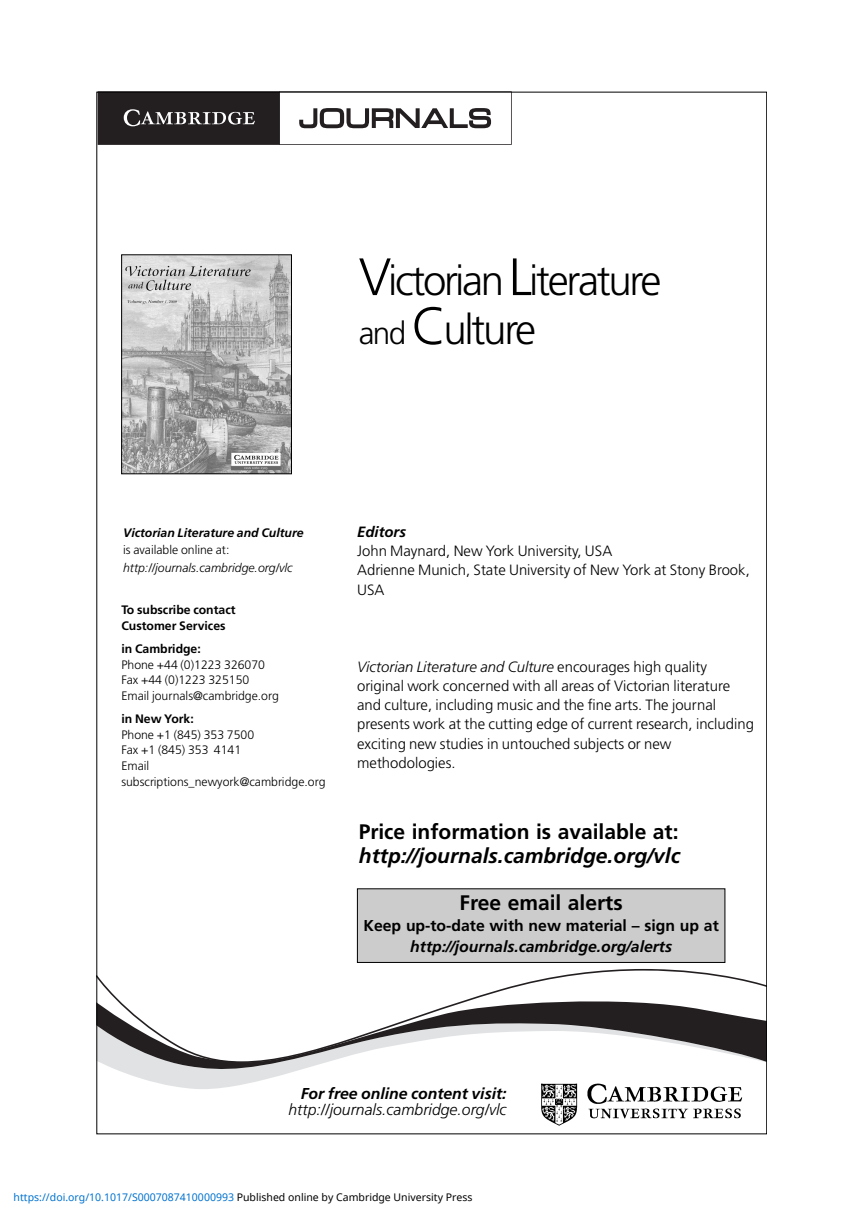
<style>
.page{position:relative;width:864px;height:1226px;background:#fff}
.page>*{position:absolute;margin:0;border:0;box-sizing:border-box;transform-origin:0 0}
.t1{font:300 42px/49px "Frutiger LT Std";letter-spacing:-.055em;color:#000}
.t2{font:700 21px "Frutiger LT Std";color:#000}
.t3{font:italic 700 21px "Frutiger LT Std";color:#000}
.t4{font:italic 700 15.75px "Frutiger LT Std";color:#000}
.t5{font:700 15.75px "Frutiger LT Std";color:#000}
.t6{font:italic 300 15.75px "Frutiger LT Std";color:#000}
.t7{font:300 14.88px/19.2px "Frutiger LT Std";color:#000}
.t8{font:italic 700 14.88px "Frutiger LT Std";color:#000}
.t9{font:300 12.25px/15.8px "Frutiger LT Std";color:#000}
.t10{font:700 12.25px/15.8px "Frutiger LT Std";color:#000}
.t11{font:italic 300 12.25px "Frutiger LT Std";color:#000}
.t12{font:italic 700 12.25px "Frutiger LT Std";color:#000}
.t13{font:10.5px "Noto Sans";color:#0172cf}
.s1{font-size:52.5px}
.s2{font-size:31.5px}
.s3{font-style:italic}
.s4{color:#000}
</style>
<div class="page">
<svg style="left:98px;top:94px;width:413px;height:51px"></svg>
<svg style="left:98px;top:969px;width:666px;height:25px"></svg>
<svg style="left:120px;top:1071px;width:175px;height:18px;fill:#e1e2e4"></svg>
<svg style="left:98px;top:994px;width:666px;height:77px"></svg>
<img style="left:541px;top:1083px;width:202px;height:43px">
<img style="left:123px;top:256px;width:166px;height:216px">
<div style="left:121px;top:254px;width:170px;height:220px;border:1px solid #000"></div>
<div style="left:357px;top:889px;width:367px;height:73px;background:#ccc"></div>
<h1 class="t1" style="left:359px;top:258px;width:304px"><span class="s1">V</span>ictorian <span class="s1">L</span>iterature <span class="s2">and</span> <span class="s1">C</span>ulture</h1>
<p class="t12" style="left:123px;top:527px;width:182px">Victorian Literature and Culture</p>
<p class="t9" style="left:123px;top:542px;width:108px">is available online at:</p>
<p class="t11" style="left:123px;top:562px;width:171px">http://journals.cambridge.org/vlc</p>
<p class="t10" style="left:121px;top:602px;width:116px">To subscribe contact<br>Customer Services</p>
<p class="t10" style="left:121px;top:641px;width:81px">in Cambridge:</p>
<p class="t9" style="left:121px;top:657px;width:159px">Phone +44 (0)1223 326070<br>Fax +44 (0)1223 325150<br>Email journals@cambridge.org</p>
<p class="t10" style="left:121px;top:711px;width:74px">in New York:</p>
<p class="t9" style="left:121px;top:727px;width:205px">Phone +1 (845) 353 7500<br>Fax +1 (845) 353 4141<br>Email subscriptions_newyork@cambridge.org</p>
<p class="t8" style="left:357px;top:525px;width:50px">Editors</p>
<p class="t7" style="left:357px;top:542px;width:394px">John Maynard, New York University, USA<br>Adrienne Munich, State University of New York at Stony Brook,<br>USA</p>
<p class="t7" style="left:357px;top:657px;width:398px"><span class="s3">Victorian Literature and Culture</span> encourages high quality original work concerned with all areas of Victorian literature and culture, including music and the fine arts. The journal presents work at the cutting edge of current research, including exciting new studies in untouched subjects or new methodologies.</p>
<h2 class="t2" style="left:359px;top:822px;width:321px">Price information is available at:</h2>
<h2 class="t3" style="left:359px;top:847px;width:322px">http://journals.cambridge.org/vlc</h2>
<h2 class="t2" style="left:459px;top:893px;width:165px">Free email alerts</h2>
<p class="t5" style="left:363px;top:918px;width:356px">Keep up-to-date with new material – sign up at</p>
<p class="t4" style="left:410px;top:939px;width:263px">http://journals.cambridge.org/alerts</p>
<p class="t4" style="left:300px;top:1086px;width:207px">For free online content visit:</p>
<p class="t6" style="left:288px;top:1102px;width:219px">http://journals.cambridge.org/vlc</p>
<p class="t13" style="left:14px;top:1189px;width:460px">https://doi.org/10.1017/S0007087410000993 <span class="s4">Published online by Cambridge University Press</span></p>
</div>
